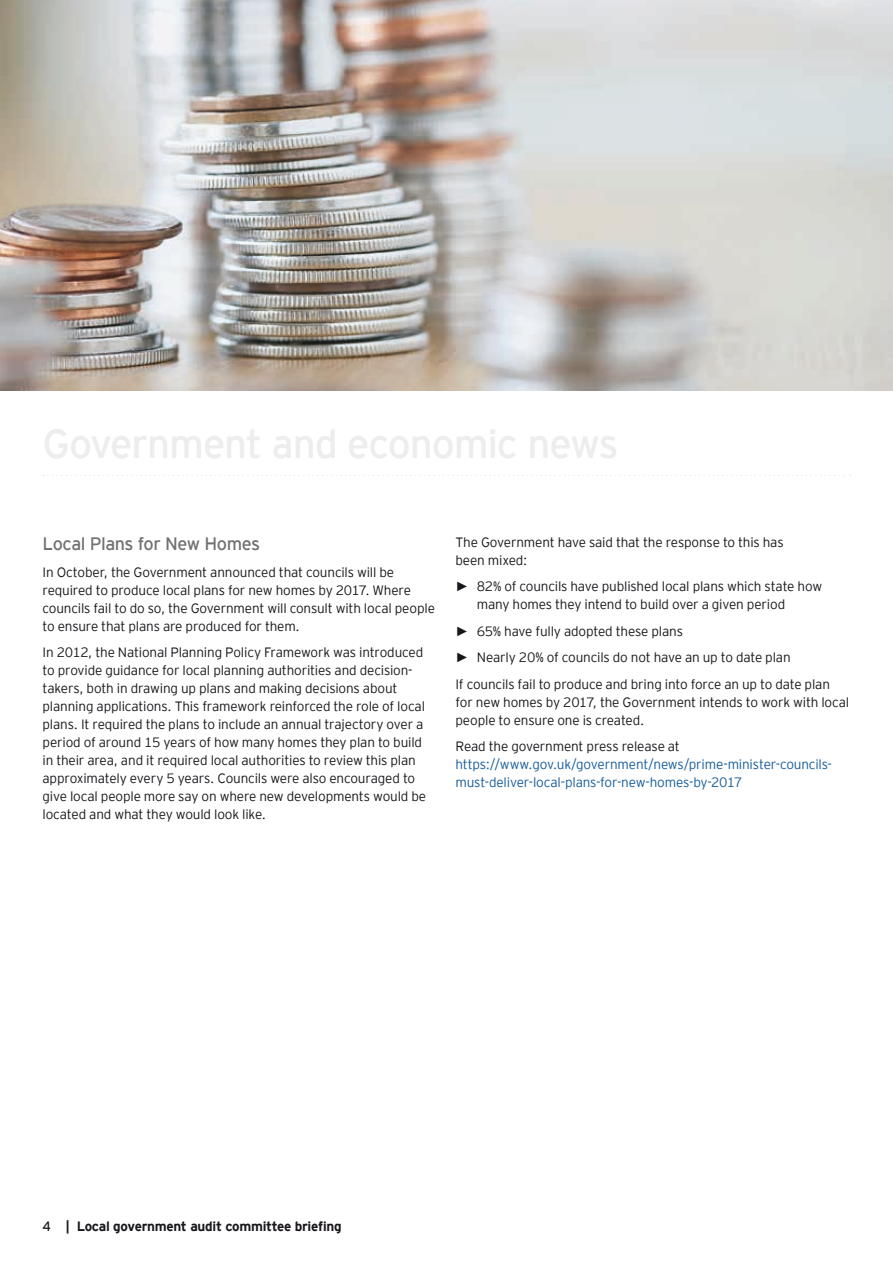
<style>
.page{position:relative;width:893px;height:1263px;background:#fff}
.page>*{position:absolute;margin:0;border:0;box-sizing:border-box;transform-origin:0 0}
.t1{font:18px "EY Interstate";letter-spacing:-.025em;color:#707173}
.t2{font:300 13.5px/18px "EY Interstate";letter-spacing:-.015em;color:#1a171c}
.t3{font:300 13.5px/18px "EY Interstate";letter-spacing:-.015em;color:#165c9a}
.t4{font:700 13.5px "EY Interstate";letter-spacing:-.02em;color:#1a171c}
.s1{font-family:"Arial";font-weight:700}
.s2{font-weight:400}
</style>
<div class="page">
<img style="left:0;top:0;width:893px;height:390px">
<svg style="left:43px;top:475px;width:808px;height:1px"></svg>
<h1 class="t1" style="left:43px;top:531px;width:219px">Local Plans for New Homes</h1>
<p class="t2" style="left:43px;top:562px;width:394px">In October, the Government announced that councils will be required to produce local plans for new homes by 2017. Where councils fail to do so, the Government will consult with local people to ensure that plans are produced for them.</p>
<p class="t2" style="left:43px;top:643px;width:385px">In 2012, the National Planning Policy Framework was introduced to provide guidance for local planning authorities and decision&shy;takers, both in drawing up plans and making decisions about planning applications. This framework reinforced the role of local plans. It required the plans to include an annual trajectory over a period of around 15 years of how many homes they plan to build in their area, and it required local authorities to review this plan approximately every 5 years. Councils were also encouraged to give local people more say on where new developments would be located and what they would look like.</p>
<p class="t2" style="left:455px;top:532px;width:330px">The Government have said that the response to this has been mixed:</p>
<p class="t2" style="left:477px;top:576px;width:347px;text-indent:-21px"><span class="s1">►</span> 82% of councils have published local plans which state how many homes they intend to build over a given period</p>
<p class="t2" style="left:455px;top:617px;width:376px;line-height:26.5px"><span class="s1">►</span> 65% have fully adopted these plans<br><span class="s1">►</span> Nearly 20% of councils do not have an up to date plan<br>If councils fail to produce and bring into force an up to date plan</p>
<p class="t2" style="left:455px;top:692px;width:395px">for new homes by 2017, the Government intends to work with local people to ensure one is created.</p>
<p class="t2" style="left:455px;top:736px;width:226px">Read the government press release at</p>
<p class="t3" style="left:455px;top:754px;width:378px">https://www.gov.uk/government/news/prime-minister-councils&shy;must-deliver-local-plans-for-new-homes-by-2017</p>
<p class="t4" style="left:43px;top:1217px;width:301px"><span class="s2">4</span> | Local government audit committee briefing</p>
</div>
